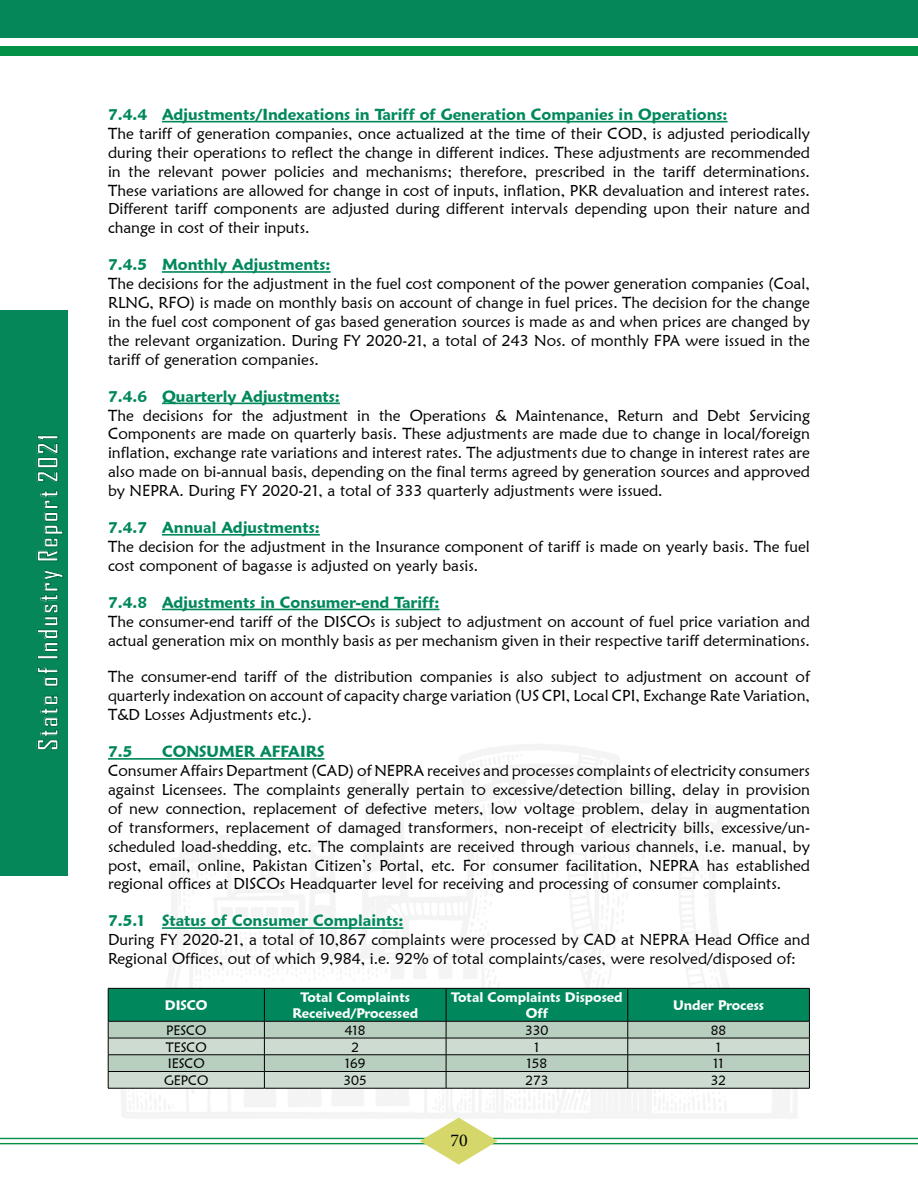
<style>
.page{position:relative;width:918px;height:1188px;background:#fff}
.page>*{position:absolute;margin:0;border:0;box-sizing:border-box;transform-origin:0 0}
.t1{font:700 26.85px "Agency FB";letter-spacing:.07em;color:#fff}
.t2{font:18px "Minion Pro";color:#000}
.t3{font:15.75px/18.9px "Maiandra GD";color:#000;text-align:justify}
.t4{font:600 15.75px "Maiandra GD";color:#00885c}
.t5{font:600 13.5px/16.2px "Maiandra GD";color:#fff;text-align:center}
.t6{font:13.5px "Maiandra GD";color:#000}
</style>
<div class="page">
<div style="left:0;top:0;width:918px;height:38px;background:#05875a"></div>
<div style="left:0;top:46px;width:918px;height:9px;background:#039147"></div>
<div style="left:0;top:311px;width:67px;height:565px;background:#05875a"></div>
<svg style="left:37px;top:696px;width:21px;height:54px"></svg>
<svg style="left:37px;top:667px;width:21px;height:20px"></svg>
<div style="left:37px;top:656px;width:21px;height:3px;border:1px solid #006c46"></div>
<svg style="left:37px;top:570px;width:26px;height:82px"></svg>
<svg style="left:37px;top:490px;width:26px;height:71px"></svg>
<svg style="left:37px;top:435px;width:21px;height:47px"></svg>
<hr style="left:492px;top:1143px;width:426px;height:1px;background:#039147">
<hr style="left:492px;top:1138px;width:426px;height:1px;background:#039147">
<hr style="left:0;top:1143px;width:428px;height:1px;background:#039147">
<hr style="left:0;top:1138px;width:428px;height:1px;background:#039147">
<svg style="left:420px;top:1118px;width:78px;height:47px"></svg>
<hr style="left:162px;top:121px;width:566px;height:1px;background:#00885c">
<hr style="left:162px;top:271px;width:169px;height:2px;background:#00885c">
<hr style="left:162px;top:403px;width:178px;height:1px;background:#00885c">
<hr style="left:162px;top:534px;width:158px;height:2px;background:#00885c">
<hr style="left:162px;top:609px;width:277px;height:1px;background:#00885c">
<hr style="left:108px;top:758px;width:216px;height:2px;background:#00885c">
<hr style="left:162px;top:927px;width:241px;height:2px;background:#00885c">
<svg style="left:108px;top:988px;width:702px;height:100px;background:#79b09a"></svg>
<hr style="left:108px;top:1088px;width:156px;height:1px;background:#000">
<hr style="left:264px;top:1088px;width:182px;height:1px;background:#000">
<hr style="left:446px;top:1088px;width:182px;height:1px;background:#000">
<hr style="left:628px;top:1088px;width:182px;height:1px;background:#000">
<h1 class="t1" style="left:31px;top:751px;width:318px;rotate:-90deg">State of Industry Report 2021</h1>
<p class="t4" style="left:108px;top:105px;width:621px">7.4.4 Adjustments/Indexations in Tariff of Generation Companies in Operations:</p>
<p class="t3" style="left:108px;top:124px;width:704px">The tariff of generation companies, once actualized at the time of their COD, is adjusted periodically during their operations to reflect the change in different indices. These adjustments are recommended in the relevant power policies and mechanisms; therefore, prescribed in the tariff determinations.<br>These variations are allowed for change in cost of inputs, inflation, PKR devaluation and interest rates.<br>Different tariff components are adjusted during different intervals depending upon their nature and change in cost of their inputs.</p>
<p class="t4" style="left:108px;top:255px;width:224px">7.4.5 Monthly Adjustments:</p>
<p class="t3" style="left:108px;top:274px;width:704px">The decisions for the adjustment in the fuel cost component of the power generation companies (Coal, RLNG, RFO) is made on monthly basis on account of change in fuel prices. The decision for the change in the fuel cost component of gas based generation sources is made as and when prices are changed by the relevant organization. During FY 2020-21, a total of 243 Nos. of monthly FPA were issued in the tariff of generation companies.</p>
<p class="t4" style="left:108px;top:387px;width:233px">7.4.6 Quarterly Adjustments:</p>
<p class="t3" style="left:108px;top:405px;width:704px">The decisions for the adjustment in the Operations &amp; Maintenance, Return and Debt Servicing Components are made on quarterly basis. These adjustments are made due to change in local/foreign inflation, exchange rate variations and interest rates. The adjustments due to change in interest rates are also made on bi-annual basis, depending on the final terms agreed by generation sources and approved by NEPRA. During FY 2020-21, a total of 333 quarterly adjustments were issued.</p>
<p class="t4" style="left:108px;top:518px;width:213px">7.4.7 Annual Adjustments:</p>
<p class="t3" style="left:108px;top:537px;width:703px">The decision for the adjustment in the Insurance component of tariff is made on yearly basis. The fuel cost component of bagasse is adjusted on yearly basis.</p>
<p class="t4" style="left:108px;top:593px;width:333px">7.4.8 Adjustments in Consumer-end Tariff:</p>
<p class="t3" style="left:108px;top:612px;width:704px">The consumer-end tariff of the DISCOs is subject to adjustment on account of fuel price variation and actual generation mix on monthly basis as per mechanism given in their respective tariff determinations.</p>
<p class="t3" style="left:108px;top:667px;width:704px">The consumer-end tariff of the distribution companies is also subject to adjustment on account of quarterly indexation on account of capacity charge variation (US CPI, Local CPI, Exchange Rate Variation, T&amp;D Losses Adjustments etc.).</p>
<p class="t4" style="left:108px;top:742px;width:26px">7.5</p>
<p class="t4" style="left:162px;top:742px;width:164px">CONSUMER AFFAIRS</p>
<p class="t3" style="left:108px;top:761px;width:704px">Consumer Affairs Department (CAD) of NEPRA receives and processes complaints of electricity consumers against Licensees. The complaints generally pertain to excessive/detection billing, delay in provision of new connection, replacement of defective meters, low voltage problem, delay in augmentation of transformers, replacement of damaged transformers, non-receipt of electricity bills, excessive/un&shy;scheduled load-shedding, etc. The complaints are received through various channels, i.e. manual, by post, email, online, Pakistan Citizen’s Portal, etc. For consumer facilitation, NEPRA has established regional offices at DISCOs Headquarter level for receiving and processing of consumer complaints.</p>
<p class="t4" style="left:108px;top:911px;width:297px">7.5.1 Status of Consumer Complaints:</p>
<p class="t3" style="left:108px;top:930px;width:703px">During FY 2020-21, a total of 10,867 complaints were processed by CAD at NEPRA Head Office and<br>Regional Offices, out of which 9,984, i.e. 92% of total complaints/cases, were resolved/disposed of:</p>
<p class="t5" style="left:165px;top:997px;width:44px">DISCO</p>
<p class="t5" style="left:292px;top:989px;width:127px">Total Complaints<br>Received/Processed</p>
<p class="t5" style="left:451px;top:989px;width:173px">Total Complaints Disposed<br>Off</p>
<p class="t5" style="left:673px;top:997px;width:93px">Under Process</p>
<p class="t6" style="left:166px;top:1022px;width:42px">PESCO</p>
<p class="t6" style="left:345px;top:1022px;width:22px">418</p>
<p class="t6" style="left:525px;top:1022px;width:25px">330</p>
<p class="t6" style="left:711px;top:1022px;width:17px">88</p>
<p class="t6" style="left:166px;top:1039px;width:42px">TESCO</p>
<p class="t6" style="left:351px;top:1039px;width:9px">2</p>
<p class="t6" style="left:534px;top:1039px;width:7px">1</p>
<p class="t6" style="left:716px;top:1039px;width:7px">1</p>
<p class="t6" style="left:168px;top:1055px;width:38px">IESCO</p>
<p class="t6" style="left:345px;top:1055px;width:22px">169</p>
<p class="t6" style="left:527px;top:1055px;width:22px">158</p>
<p class="t6" style="left:713px;top:1055px;width:12px">11</p>
<p class="t6" style="left:164px;top:1072px;width:46px">GEPCO</p>
<p class="t6" style="left:344px;top:1072px;width:25px">305</p>
<p class="t6" style="left:525px;top:1072px;width:25px">273</p>
<p class="t6" style="left:711px;top:1072px;width:17px">32</p>
<p class="t2" style="left:450px;top:1129px;width:19px">70</p>
</div>
